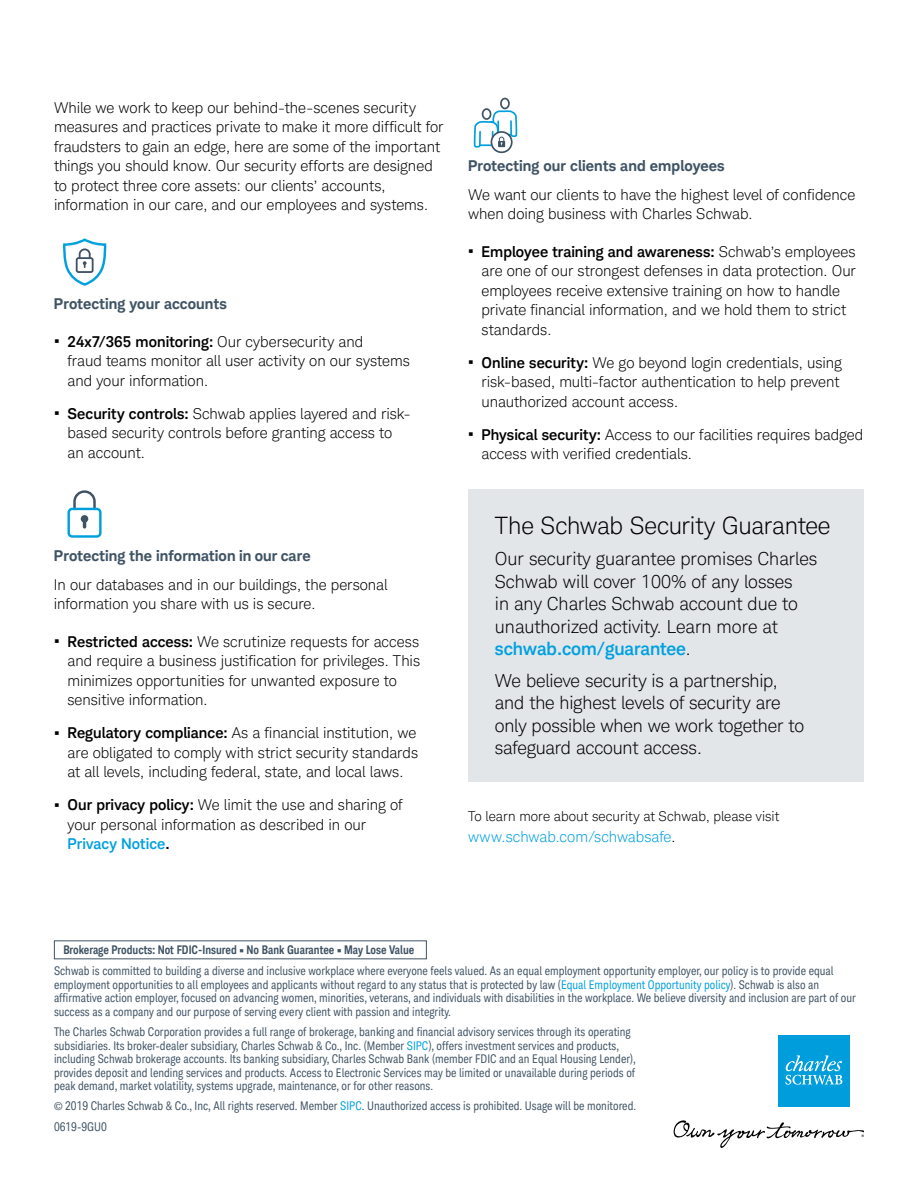
<style>
.page{position:relative;width:918px;height:1188px;background:#fff}
.page>*{position:absolute;margin:0;border:0;box-sizing:border-box;transform-origin:0 0}
.t1{font:300 24px "Charles Modern";letter-spacing:-.01em;color:#000}
.t2{font:300 18px/22.5px "Charles Modern";color:#000}
.t3{font:300 15px/19.5px "Charles Modern";color:#000}
.t4{font:700 15px "Charles Modern";letter-spacing:.01em;color:#3f5364}
.t5{font:300 15px "Charles Modern";letter-spacing:.005em;color:#00a0df}
.t6{font:300 13.5px "Charles Modern";letter-spacing:.005em;color:#000}
.t7{font:12px/13.5px "Charles Modern Cond";color:#3f5364}
.t8{font:700 12px "Charles Modern Cond";color:#3f5364}
.s1{font-weight:500;font-size:13.5px}
.s2{font-weight:500}
.s3{font-weight:500;color:#00a0df}
.s4{color:#000}
.s5{color:#00a0df}
</style>
<div class="page">
<svg style="left:63px;top:240px;width:44px;height:46px"></svg>
<div style="left:67px;top:508px;width:35px;height:30px;border:2px solid #00a0df;border-radius:4px"></div>
<svg style="left:72px;top:490px;width:25px;height:39px"></svg>
<div style="left:482px;top:108px;width:9px;height:12px;border:2px solid #3f5364;border-radius:50%"></div>
<div style="left:500px;top:98px;width:10px;height:11px;border:2px solid #3f5364;border-radius:50%"></div>
<svg style="left:473px;top:109px;width:45px;height:44px"></svg>
<div style="left:468px;top:489px;width:396px;height:292px;background:#e2e6e9"></div>
<div style="left:778px;top:1036px;width:72px;height:71px;background:#009ddc"></div>
<svg style="left:785px;top:1055px;width:57px;height:30px"></svg>
<svg style="left:674px;top:1120px;width:190px;height:28px"></svg>
<p class="t3" style="left:54px;top:98px;width:391px">While we work to keep our behind-the-scenes security measures and practices private to make it more difficult for fraudsters to gain an edge, here are some of the important things you should know. Our security efforts are designed to protect three core assets: our clients’ accounts, information in our care, and our employees and systems.</p>
<p class="t4" style="left:54px;top:295px;width:174px">Protecting your accounts</p>
<p class="t3" style="left:68px;top:332px;width:344px;text-indent:-14px"><span class="s1">•</span> <span class="s2">24x7/365 monitoring:</span> Our cybersecurity and<br>fraud teams monitor all user activity on our systems and your information.</p>
<p class="t3" style="left:68px;top:404px;width:345px;text-indent:-14px"><span class="s1">•</span> <span class="s2">Security controls:</span> Schwab applies layered and risk&shy;based security controls before granting access to an account.</p>
<p class="t4" style="left:54px;top:547px;width:258px">Protecting the information in our care</p>
<p class="t3" style="left:54px;top:575px;width:335px">In our databases and in our buildings, the personal information you share with us is secure.</p>
<p class="t3" style="left:68px;top:632px;width:354px;text-indent:-14px"><span class="s1">•</span> <span class="s2">Restricted access:</span> We scrutinize requests for access and require a business justification for privileges. This minimizes opportunities for unwanted exposure to sensitive information.</p>
<p class="t3" style="left:68px;top:723px;width:352px;text-indent:-14px"><span class="s1">•</span> <span class="s2">Regulatory compliance:</span> As a financial institution, we are obligated to comply with strict security standards at all levels, including federal, state, and local laws.</p>
<p class="t3" style="left:68px;top:795px;width:337px;text-indent:-14px"><span class="s1">•</span> <span class="s2">Our privacy policy:</span> We limit the use and sharing of your personal information as described in our<br><span class="s3">Privacy Notice</span><span class="s2">.</span></p>
<p class="t4" style="left:468px;top:157px;width:258px">Protecting our clients and employees</p>
<p class="t3" style="left:468px;top:185px;width:389px">We want our clients to have the highest level of confidence when doing business with Charles Schwab.</p>
<p class="t3" style="left:482px;top:242px;width:376px;text-indent:-14px"><span class="s1">•</span> <span class="s2">Employee training and awareness:</span> Schwab’s employees are one of our strongest defenses in data protection. Our employees receive extensive training on how to handle private financial information, and we hold them to strict standards.</p>
<p class="t3" style="left:482px;top:353px;width:362px;text-indent:-14px"><span class="s1">•</span> <span class="s2">Online security:</span> We go beyond login credentials, using risk-based, multi-factor authentication to help prevent unauthorized account access.</p>
<p class="t3" style="left:482px;top:425px;width:383px;text-indent:-14px"><span class="s1">•</span> <span class="s2">Physical security:</span> Access to our facilities requires badged access with verified credentials.</p>
<h1 class="t1" style="left:495px;top:511px;width:337px">The Schwab Security Guarantee</h1>
<p class="t2" style="left:495px;top:547px;width:324px">Our security guarantee promises Charles Schwab will cover 100% of any losses<br>in any Charles Schwab account due to unauthorized activity. Learn more at <span class="s3">schwab.com/guarantee</span>.</p>
<p class="t2" style="left:495px;top:669px;width:311px">We believe security is a partnership, and the highest levels of security are only possible when we work together to safeguard account access.</p>
<p class="t6" style="left:468px;top:808px;width:313px">To learn more about security at Schwab, please visit</p>
<p class="t5" style="left:468px;top:828px;width:209px">www.schwab.com/schwabsafe<span class="s4">.</span></p>
<p class="t8" style="left:63px;top:943px;width:352px">Brokerage Products: Not FDIC-Insured • No Bank Guarantee • May Lose Value</p>
<p class="t7" style="left:54px;top:965px;width:803px">Schwab is committed to building a diverse and inclusive workplace where everyone feels valued. As an equal employment opportunity employer, our policy is to provide equal employment opportunities to all employees and applicants without regard to any status that is protected by law (<span class="s5">Equal Employment Opportunity policy</span>). Schwab is also an affirmative action employer, focused on advancing women, minorities, veterans, and individuals with disabilities in the workplace. We believe diversity and inclusion are part of our success as a company and our purpose of serving every client with passion and integrity.</p>
<p class="t7" style="left:54px;top:1025px;width:583px">The Charles Schwab Corporation provides a full range of brokerage, banking and financial advisory services through its operating subsidiaries. Its broker-dealer subsidiary, Charles Schwab &amp; Co., Inc. (Member <span class="s5">SIPC</span>), offers investment services and products, including Schwab brokerage accounts. Its banking subsidiary, Charles Schwab Bank (member FDIC and an Equal Housing Lender), provides deposit and lending services and products. Access to Electronic Services may be limited or unavailable during periods of peak demand, market volatility, systems upgrade, maintenance, or for other reasons.</p>
<p class="t7" style="left:54px;top:1096px;width:584px;line-height:20.2px">© 2019 Charles Schwab &amp; Co., Inc, All rights reserved. Member <span class="s5">SIPC</span>. Unauthorized access is prohibited. Usage will be monitored.<br>0619-9GU0</p>
</div>
